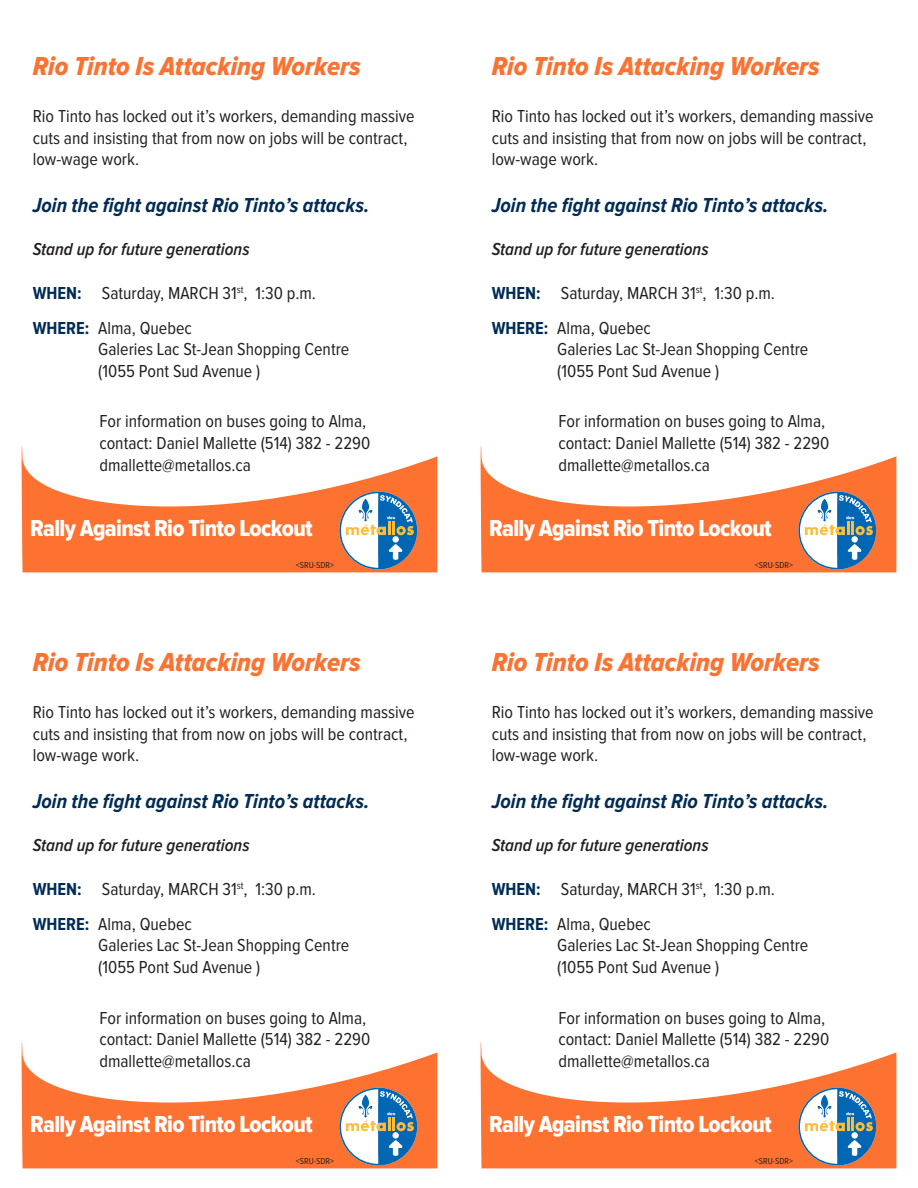
<style>
.page{position:relative;width:918px;height:1188px;background:#fff}
.page>*{position:absolute;margin:0;border:0;box-sizing:border-box;transform-origin:0 0}
.t1{font:27px "Proxima Nova Cond Extrabld It";color:#fa7332}
.t2{font:24px "Proxima Nova Cond Extrabld";letter-spacing:-.025em;color:#fff}
.t3{font:italic 700 21px "Proxima Nova Cond";color:#002c55}
.t4{font:18px/21.6px "Proxima Nova Cond";color:#231f20}
.t5{font:italic 600 18px "Proxima Nova Cond";color:#231f20}
.t6{font:9px "Proxima Nova Cond";color:#231f20}
.s1{font-weight:700;color:#002c55}
</style>
<div class="page">
<svg style="left:21px;top:446px;width:416px;height:126px;fill:#fd7231"></svg>
<svg style="left:339px;top:492px;width:78px;height:77px"></svg>
<svg style="left:480px;top:446px;width:416px;height:126px;fill:#fd7231"></svg>
<svg style="left:798px;top:492px;width:78px;height:77px"></svg>
<svg style="left:21px;top:1042px;width:416px;height:126px;fill:#fd7231"></svg>
<svg style="left:339px;top:1088px;width:78px;height:77px"></svg>
<svg style="left:480px;top:1042px;width:416px;height:126px;fill:#fd7231"></svg>
<svg style="left:798px;top:1088px;width:78px;height:77px"></svg>
<p class="t1" style="left:33px;top:51px;width:330px">Rio Tinto Is Attacking Workers</p>
<p class="t4" style="left:33px;top:106px;width:383px">Rio Tinto has locked out it’s workers, demanding massive cuts and insisting that from now on jobs will be contract, low-wage work.</p>
<p class="t3" style="left:33px;top:194px;width:338px">Join the fight against Rio Tinto’s attacks.</p>
<p class="t5" style="left:33px;top:239px;width:218px">Stand up for future generations</p>
<p class="t4" style="left:33px;top:282px;width:285px"><span class="s1">WHEN:</span> Saturday, MARCH 31<sup>st</sup>, 1:30 p.m.</p>
<p class="t4" style="left:98px;top:317px;width:253px;text-indent:-66px"><span class="s1">WHERE:</span> Alma, Quebec<br>Galeries Lac St-Jean Shopping Centre (1055 Pont Sud Avenue )</p>
<p class="t1" style="left:492px;top:51px;width:330px">Rio Tinto Is Attacking Workers</p>
<p class="t4" style="left:492px;top:106px;width:383px">Rio Tinto has locked out it’s workers, demanding massive cuts and insisting that from now on jobs will be contract, low-wage work.</p>
<p class="t3" style="left:492px;top:194px;width:338px">Join the fight against Rio Tinto’s attacks.</p>
<p class="t5" style="left:492px;top:239px;width:218px">Stand up for future generations</p>
<p class="t4" style="left:492px;top:282px;width:285px"><span class="s1">WHEN:</span> Saturday, MARCH 31<sup>st</sup>, 1:30 p.m.</p>
<p class="t4" style="left:557px;top:317px;width:253px;text-indent:-66px"><span class="s1">WHERE:</span> Alma, Quebec<br>Galeries Lac St-Jean Shopping Centre (1055 Pont Sud Avenue )</p>
<p class="t4" style="left:99px;top:411px;width:272px">For information on buses going to Alma, contact: Daniel Mallette (514) 382 - 2290 dmallette@metallos.ca</p>
<p class="t4" style="left:558px;top:411px;width:272px">For information on buses going to Alma, contact: Daniel Mallette (514) 382 - 2290 dmallette@metallos.ca</p>
<p class="t2" style="left:30px;top:515px;width:284px">Rally Against Rio Tinto Lockout</p>
<p class="t2" style="left:489px;top:515px;width:284px">Rally Against Rio Tinto Lockout</p>
<p class="t6" style="left:296px;top:560px;width:40px">&lt;SRU-SDR&gt;</p>
<p class="t6" style="left:755px;top:560px;width:40px">&lt;SRU-SDR&gt;</p>
<p class="t1" style="left:33px;top:647px;width:330px">Rio Tinto Is Attacking Workers</p>
<p class="t4" style="left:33px;top:702px;width:383px">Rio Tinto has locked out it’s workers, demanding massive cuts and insisting that from now on jobs will be contract, low-wage work.</p>
<p class="t3" style="left:33px;top:790px;width:338px">Join the fight against Rio Tinto’s attacks.</p>
<p class="t5" style="left:33px;top:835px;width:218px">Stand up for future generations</p>
<p class="t4" style="left:33px;top:878px;width:285px"><span class="s1">WHEN:</span> Saturday, MARCH 31<sup>st</sup>, 1:30 p.m.</p>
<p class="t4" style="left:98px;top:913px;width:253px;text-indent:-66px"><span class="s1">WHERE:</span> Alma, Quebec<br>Galeries Lac St-Jean Shopping Centre (1055 Pont Sud Avenue )</p>
<p class="t1" style="left:492px;top:647px;width:330px">Rio Tinto Is Attacking Workers</p>
<p class="t4" style="left:492px;top:702px;width:383px">Rio Tinto has locked out it’s workers, demanding massive cuts and insisting that from now on jobs will be contract, low-wage work.</p>
<p class="t3" style="left:492px;top:790px;width:338px">Join the fight against Rio Tinto’s attacks.</p>
<p class="t5" style="left:492px;top:835px;width:218px">Stand up for future generations</p>
<p class="t4" style="left:492px;top:878px;width:285px"><span class="s1">WHEN:</span> Saturday, MARCH 31<sup>st</sup>, 1:30 p.m.</p>
<p class="t4" style="left:557px;top:913px;width:253px;text-indent:-66px"><span class="s1">WHERE:</span> Alma, Quebec<br>Galeries Lac St-Jean Shopping Centre (1055 Pont Sud Avenue )</p>
<p class="t4" style="left:99px;top:1007px;width:272px">For information on buses going to Alma, contact: Daniel Mallette (514) 382 - 2290 dmallette@metallos.ca</p>
<p class="t4" style="left:558px;top:1007px;width:272px">For information on buses going to Alma, contact: Daniel Mallette (514) 382 - 2290 dmallette@metallos.ca</p>
<p class="t2" style="left:30px;top:1111px;width:284px">Rally Against Rio Tinto Lockout</p>
<p class="t2" style="left:489px;top:1111px;width:284px">Rally Against Rio Tinto Lockout</p>
<p class="t6" style="left:296px;top:1156px;width:40px">&lt;SRU-SDR&gt;</p>
<p class="t6" style="left:755px;top:1156px;width:40px">&lt;SRU-SDR&gt;</p>
</div>
